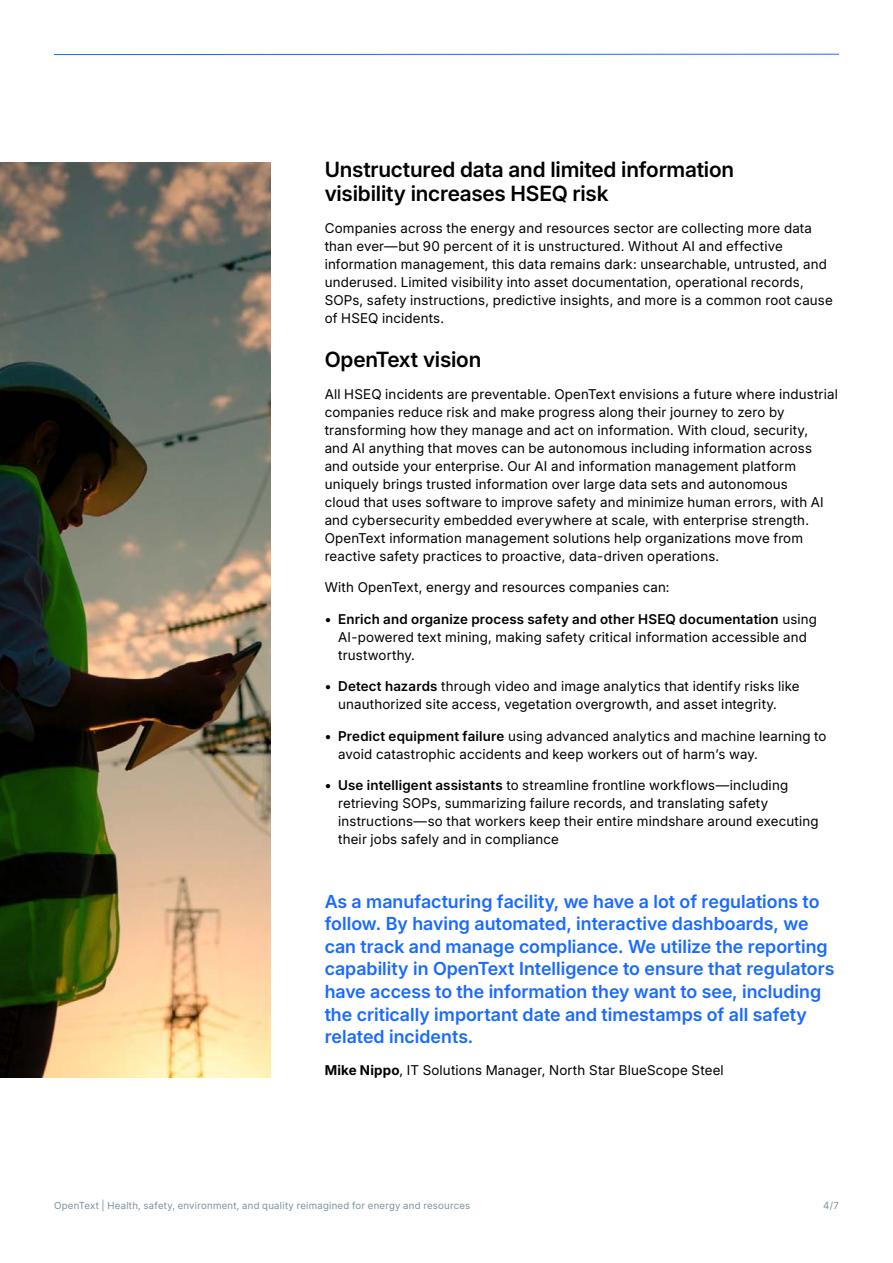
<style>
.page{position:relative;width:893px;height:1263px;background:#fff}
.page>*{position:absolute;margin:0;border:0;box-sizing:border-box;transform-origin:0 0}
.Body_Section_H2_Heading{font:600 21px/24px "Inter 18 pt";letter-spacing:-.01em;color:#000}
.BodyQuote{font:600 18px/22.5px "Inter 18 pt";color:#1a6aff}
.Body_Section_Body{font:13.5px/18px "Inter 18 pt";letter-spacing:.015em;color:#000}
.t1{font:9.75px "Inter 18 pt";letter-spacing:.025em;color:#7e929f}
.s1{font-weight:600}
.s2{font-weight:700}
</style>
<div class="page">
<img style="left:0;top:162px;width:270px;height:915px">
<hr style="left:54px;top:54px;width:785px;height:1px;background:#1a6aff">
<h2 class="Body_Section_H2_Heading" style="left:325px;top:157px;width:411px">Unstructured data and limited information visibility increases HSEQ risk</h2>
<p class="Body_Section_Body" style="left:325px;top:218px;width:510px">Companies across the energy and resources sector are collecting more data than ever—but 90 percent of it is unstructured. Without AI and effective information management, this data remains dark: unsearchable, untrusted, and underused. Limited visibility into asset documentation, operational records, SOPs, safety instructions, predictive insights, and more is a common root cause of HSEQ incidents.</p>
<h2 class="Body_Section_H2_Heading" style="left:325px;top:347px;width:158px">OpenText vision</h2>
<p class="Body_Section_Body" style="left:325px;top:384px;width:515px">All HSEQ incidents are preventable. OpenText envisions a future where industrial companies reduce risk and make progress along their journey to zero by transforming how they manage and act on information. With cloud, security,<br>and AI anything that moves can be autonomous including information across and outside your enterprise. Our AI and information management platform uniquely brings trusted information over large data sets and autonomous<br>cloud that uses software to improve safety and minimize human errors, with AI and cybersecurity embedded everywhere at scale, with enterprise strength.<br>OpenText information management solutions help organizations move from reactive safety practices to proactive, data-driven operations.</p>
<p class="Body_Section_Body" style="left:325px;top:578px;width:346px">With OpenText, energy and resources companies can:</p>
<p class="Body_Section_Body" style="left:338px;top:609px;width:480px;text-indent:-14px"><span class="s1">• Enrich and organize process safety and other HSEQ documentation</span> using<br>AI-powered text mining, making safety critical information accessible and trustworthy.</p>
<p class="Body_Section_Body" style="left:338px;top:677px;width:463px;text-indent:-14px"><span class="s1">• Detect hazards</span> through video and image analytics that identify risks like unauthorized site access, vegetation overgrowth, and asset integrity.</p>
<p class="Body_Section_Body" style="left:338px;top:726px;width:490px;text-indent:-14px"><span class="s1">• Predict equipment failure</span> using advanced analytics and machine learning to avoid catastrophic accidents and keep workers out of harm’s way.</p>
<p class="Body_Section_Body" style="left:338px;top:776px;width:482px;text-indent:-14px"><span class="s1">• Use intelligent assistants</span> to streamline frontline workflows—including retrieving SOPs, summarizing failure records, and translating safety instructions—so that workers keep their entire mindshare around executing their jobs safely and in compliance</p>
<p class="BodyQuote" style="left:325px;top:890px;width:511px">As a manufacturing facility, we have a lot of regulations to follow. By having automated, interactive dashboards, we can track and manage compliance. We utilize the reporting capability in OpenText Intelligence to ensure that regulators have access to the information they want to see, including the critically important date and timestamps of all safety related incidents.</p>
<p class="Body_Section_Body" style="left:325px;top:1060px;width:401px"><span class="s2">Mike Nippo</span>, IT Solutions Manager, North Star BlueScope Steel</p>
<p class="t1" style="left:54px;top:1198px;width:418px">OpenText | Health, safety, environment, and quality reimagined for energy and resources</p>
<p class="t1" style="left:823px;top:1198px;width:17px">4/7</p>
</div>
